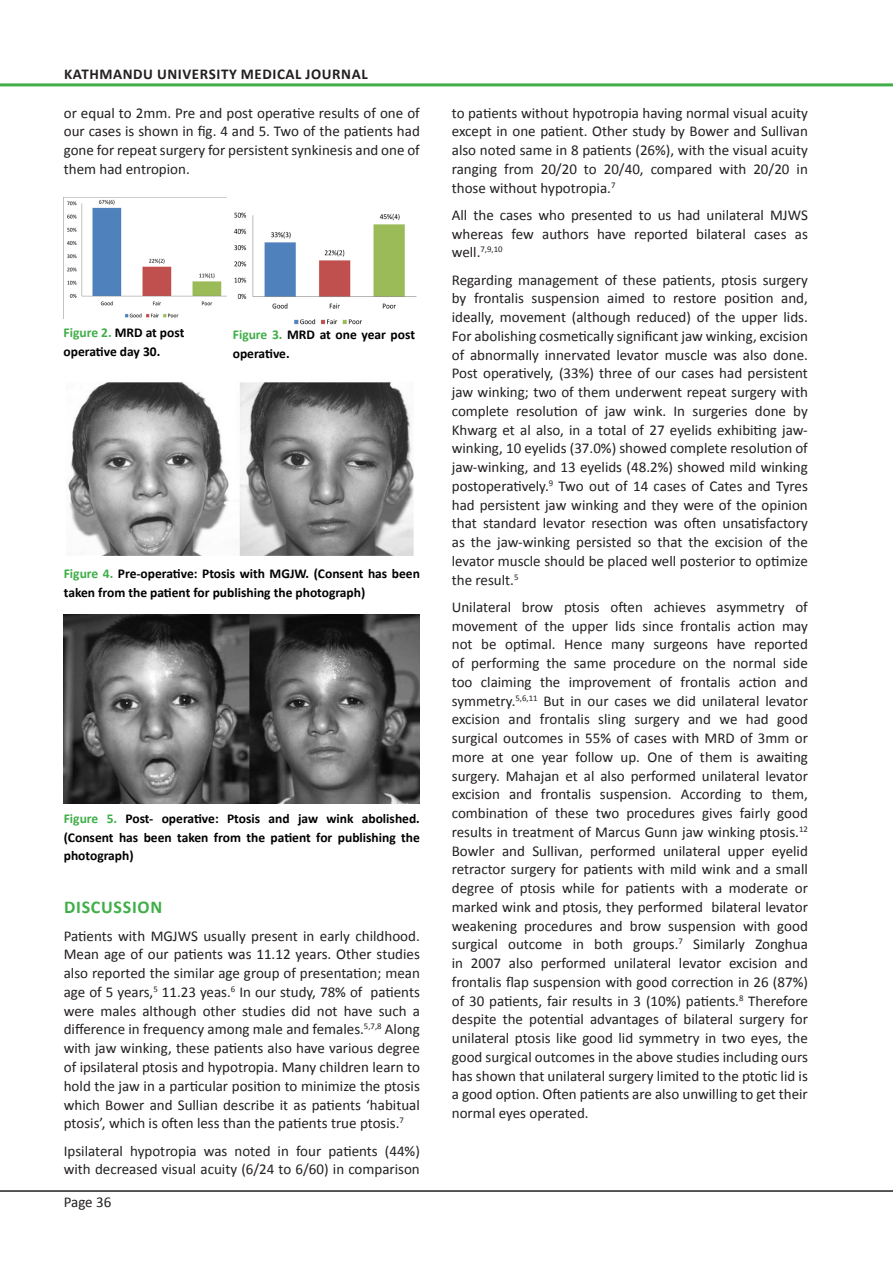
<style>
.page{position:relative;width:893px;height:1263px;background:#fff}
.page>*{position:absolute;margin:0;border:0;box-sizing:border-box;transform-origin:0 0}
.Normal_Text{font:700 18px "Calibri";letter-spacing:.04em;color:#40ae49}
.Normal_Text-2{font:15px/18.8px "Calibri";color:#231f20;text-align:justify}
.t1{font:700 15px "Calibri";letter-spacing:.04em;color:#231f20}
.Table_Figure_Legend{font:700 13.5px/18.8px "Calibri";color:#000}
.Normal_Text-3{font:8.7px "Calibri";color:#231f20}
.s1{font-size:15px}
.s2{color:#40ae49}
</style>
<div class="page">
<hr style="left:0;top:1190px;width:893px;height:2px;background:#231f20">
<hr style="left:0;top:83px;width:893px;height:3px;background:#40ae49">
<img style="left:67px;top:199px;width:160px;height:119px">
<img style="left:234px;top:212px;width:183px;height:113px">
<img style="left:68px;top:382px;width:346px;height:173px">
<img style="left:64px;top:614px;width:356px;height:190px">
<p class="t1" style="left:64px;top:64px;width:305px">KATHMANDU UNIVERSITY MEDICAL JOURNAL</p>
<p class="Normal_Text-2" style="left:64px;top:103px;width:358px">or equal to 2mm. Pre and post operative results of one of our cases is shown in fig. 4 and 5. Two of the patients had gone for repeat surgery for persistent synkinesis and one of them had entropion.</p>
<p class="Normal_Text-2" style="left:452px;top:103px;width:358px">to patients without hypotropia having normal visual acuity except in one patient. Other study by Bower and Sullivan also noted same in 8 patients (26%), with the visual acuity ranging from 20/20 to 20/40, compared with 20/20 in those without hypotropia.<sup>7</sup></p>
<p class="Normal_Text-2" style="left:452px;top:206px;width:358px">All the cases who presented to us had unilateral MJWS whereas few authors have reported bilateral cases as</p>
<p class="Normal_Text-3" style="left:452px;top:244px;width:52px"><span class="s1">well.</span>7,9,10</p>
<p class="Normal_Text-2" style="left:452px;top:270px;width:358px">Regarding management of these patients, ptosis surgery by frontalis suspension aimed to restore position and, ideally, movement (although reduced) of the upper lids.<br>For abolishing cosmetically significant jaw winking, excision of abnormally innervated levator muscle was also done.<br>Post operatively, (33%) three of our cases had persistent jaw winking; two of them underwent repeat surgery with complete resolution of jaw wink. In surgeries done by Khwarg et al also, in a total of 27 eyelids exhibiting jaw&shy;winking, 10 eyelids (37.0%) showed complete resolution of jaw-winking, and 13 eyelids (48.2%) showed mild winking postoperatively.<sup>9</sup> Two out of 14 cases of Cates and Tyres had persistent jaw winking and they were of the opinion that standard levator resection was often unsatisfactory as the jaw-winking persisted so that the excision of the levator muscle should be placed well posterior to optimize the result.<sup>5</sup></p>
<p class="Normal_Text-2" style="left:452px;top:598px;width:358px">Unilateral brow ptosis often achieves asymmetry of movement of the upper lids since frontalis action may not be optimal. Hence many surgeons have reported of performing the same procedure on the normal side too claiming the improvement of frontalis action and symmetry.<sup>5,6,11</sup> But in our cases we did unilateral levator excision and frontalis sling surgery and we had good surgical outcomes in 55% of cases with MRD of 3mm or more at one year follow up. One of them is awaiting surgery. Mahajan et al also performed unilateral levator excision and frontalis suspension. According to them, combination of these two procedures gives fairly good results in treatment of Marcus Gunn jaw winking ptosis.<sup>12<br></sup>Bowler and Sullivan, performed unilateral upper eyelid retractor surgery for patients with mild wink and a small degree of ptosis while for patients with a moderate or marked wink and ptosis, they performed bilateral levator weakening procedures and brow suspension with good surgical outcome in both groups.<sup>7</sup> Similarly Zonghua in 2007 also performed unilateral levator excision and frontalis flap suspension with good correction in 26 (87%) of 30 patients, fair results in 3 (10%) patients.<sup>8</sup> Therefore despite the potential advantages of bilateral surgery for unilateral ptosis like good lid symmetry in two eyes, the good surgical outcomes in the above studies including ours has shown that unilateral surgery limited to the ptotic lid is a good option. Often patients are also unwilling to get their normal eyes operated.</p>
<p class="Table_Figure_Legend" style="left:64px;top:323px;width:122px"><span class="s2">Figure 2.</span> MRD at post operative day 30.</p>
<p class="Table_Figure_Legend" style="left:233px;top:325px;width:184px"><span class="s2">Figure 3.</span> MRD at one year post operative.</p>
<p class="Table_Figure_Legend" style="left:64px;top:564px;width:358px"><span class="s2">Figure 4.</span> Pre-operative: Ptosis with MGJW. (Consent has been taken from the patient for publishing the photograph)</p>
<p class="Table_Figure_Legend" style="left:64px;top:809px;width:358px;text-align:justify"><span class="s2">Figure 5.</span> Post- operative: Ptosis and jaw wink abolished. (Consent has been taken from the patient for publishing the photograph)</p>
<p class="Normal_Text" style="left:64px;top:896px;width:100px">DISCUSSION</p>
<p class="Normal_Text-2" style="left:64px;top:926px;width:358px">Patients with MGJWS usually present in early childhood.<br>Mean age of our patients was 11.12 years. Other studies also reported the similar age group of presentation; mean age of 5 years,<sup>5</sup> 11.23 yeas.<sup>6</sup> In our study, 78% of patients were males although other studies did not have such a difference in frequency among male and females.<sup>5,7,8</sup> Along with jaw winking, these patients also have various degree of ipsilateral ptosis and hypotropia. Many children learn to hold the jaw in a particular position to minimize the ptosis which Bower and Sullian describe it as patients ‘habitual ptosis’, which is often less than the patients true ptosis.<sup>7</sup></p>
<p class="Normal_Text-2" style="left:64px;top:1141px;width:358px">Ipsilateral hypotropia was noted in four patients (44%) with decreased visual acuity (6/24 to 6/60) in comparison</p>
<p class="Normal_Text-2" style="left:64px;top:1193px;width:49px">Page 36</p>
</div>
